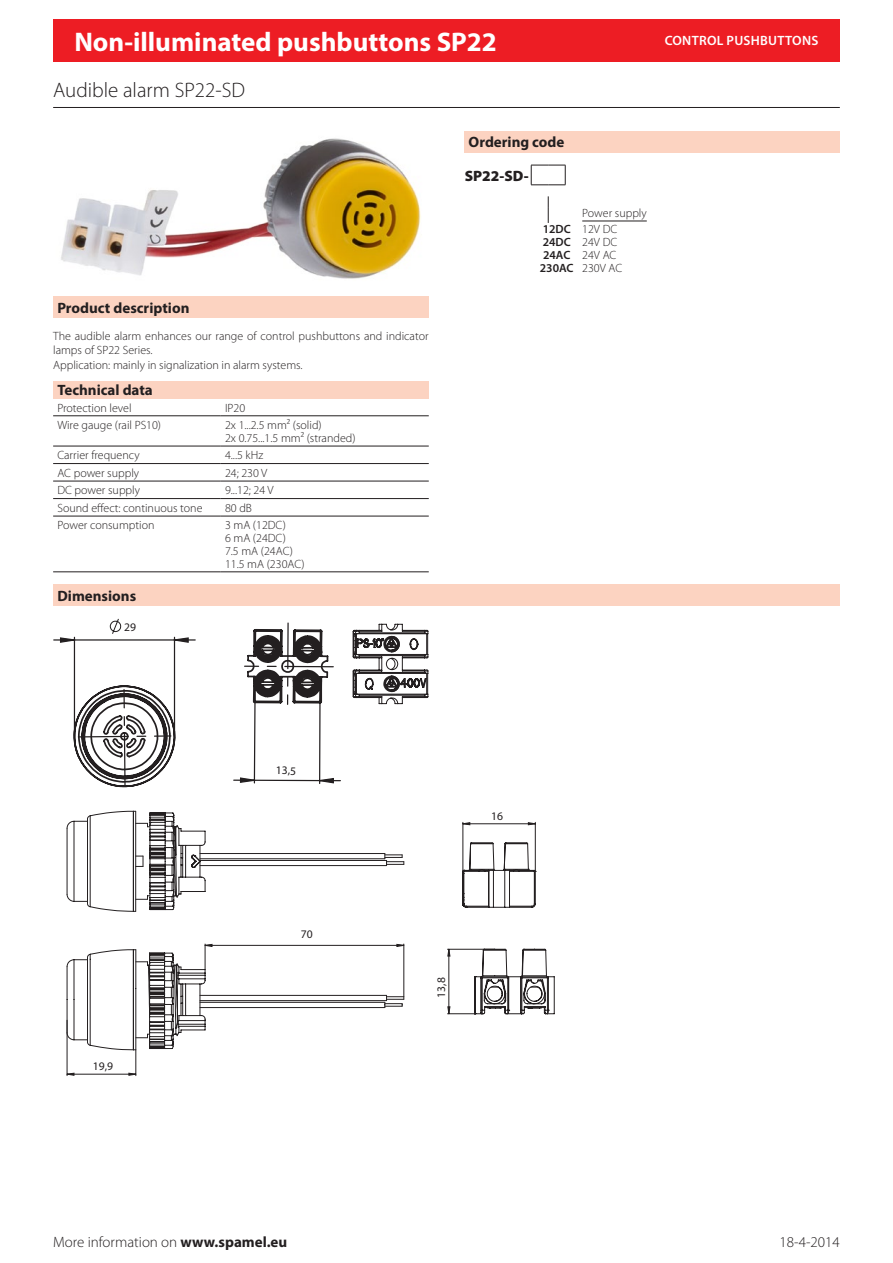
<style>
.page{position:relative;width:893px;height:1263px;background:#fff}
.page>*{position:absolute;margin:0;border:0;box-sizing:border-box;transform-origin:0 0}
.t1{font:700 27px "Myriad Pro";color:#fff}
.t2{font:300 21px "Myriad Pro";color:#231f20}
.Überschrift{font:700 15px "Myriad Pro";color:#231f20}
.t3{font:300 15px "Myriad Pro";color:#231f20}
.TS_Bestellschlüssel{font:900 15px "Myriad Pro";color:#231f20}
.t4{font:600 13.5px "Myriad Pro";letter-spacing:.02em;color:#fff}
.Tabellenkörper{font:300 12px "Myriad Pro";color:#231f20}
.Text_normal_block{font:300 12px/14.4px "Myriad Pro";color:#231f20}
.TS_links{font:300 12px "Myriad Pro";color:#231f20}
.TS_fett_zentriert{font:600 12px "Myriad Pro";color:#231f20}
.TS_links_unterstrich{font:300 12px "Myriad Pro";color:#231f20}
.Cecha_Wymiary{font:11.55px "Myriad Pro";color:#231f20}
.s1{font-weight:700}
</style>
<div class="page">
<div style="left:53px;top:19px;width:787px;height:43px;background:#ed1d24"></div>
<img style="left:61px;top:138px;width:360px;height:141px">
<div style="left:53px;top:381px;width:376px;height:17px;background:#fcd3c1"></div>
<hr style="left:53px;top:415px;width:168px;height:1px;background:#231f20">
<hr style="left:221px;top:415px;width:208px;height:1px;background:#231f20">
<hr style="left:53px;top:446px;width:168px;height:1px;background:#231f20">
<hr style="left:221px;top:446px;width:208px;height:1px;background:#231f20">
<hr style="left:53px;top:463px;width:168px;height:1px;background:#231f20">
<hr style="left:221px;top:463px;width:208px;height:1px;background:#231f20">
<hr style="left:53px;top:481px;width:168px;height:1px;background:#231f20">
<hr style="left:221px;top:481px;width:208px;height:1px;background:#231f20">
<hr style="left:53px;top:498px;width:168px;height:1px;background:#231f20">
<hr style="left:221px;top:498px;width:208px;height:1px;background:#231f20">
<hr style="left:53px;top:516px;width:168px;height:1px;background:#231f20">
<hr style="left:221px;top:516px;width:208px;height:1px;background:#231f20">
<hr style="left:53px;top:572px;width:168px;height:1px;background:#231f20">
<hr style="left:221px;top:572px;width:208px;height:1px;background:#231f20">
<div style="left:464px;top:131px;width:376px;height:21px;background:#fcd3c1"></div>
<svg style="left:531px;top:165px;width:35px;height:21px"></svg>
<svg style="left:548px;top:196px;width:1px;height:27px"></svg>
<hr style="left:582px;top:221px;width:65px;height:1px;background:#231f20">
<div style="left:53px;top:585px;width:787px;height:21px;background:#fcd3c1"></div>
<svg style="left:352px;top:623px;width:77px;height:81px"></svg>
<svg style="left:53px;top:619px;width:288px;height:169px"></svg>
<svg style="left:66px;top:948px;width:483px;height:103px"></svg>
<svg style="left:66px;top:810px;width:470px;height:102px"></svg>
<svg style="left:67px;top:944px;width:337px;height:131px"></svg>
<svg style="left:149px;top:810px;width:26px;height:102px"></svg>
<hr style="left:53px;top:107px;width:787px;height:1px;background:#231f20">
<div style="left:53px;top:296px;width:376px;height:21px;background:#fcd3c1"></div>
<h1 class="t1" style="left:74px;top:24px;width:424px">Non-illuminated pushbuttons SP22</h1>
<p class="t2" style="left:53px;top:78px;width:193px">Audible alarm SP22-SD</p>
<p class="Überschrift" style="left:57px;top:298px;width:134px">Product description</p>
<p class="Text_normal_block" style="left:53px;top:329px;width:377px">The audible alarm enhances our range of control pushbuttons and indicator lamps of SP22 Series.</p>
<p class="Text_normal_block" style="left:53px;top:357px;width:251px">Application: mainly in signalization in alarm systems.</p>
<p class="Überschrift" style="left:57px;top:381px;width:97px">Technical data</p>
<p class="Tabellenkörper" style="left:57px;top:401px;width:76px">Protection level</p>
<p class="Tabellenkörper" style="left:225px;top:401px;width:22px">IP20</p>
<p class="Tabellenkörper" style="left:57px;top:418px;width:105px">Wire gauge (rail PS10)</p>
<p class="Tabellenkörper" style="left:225px;top:418px;width:98px">2x 1...2.5 mm² (solid)</p>
<p class="Tabellenkörper" style="left:225px;top:431px;width:132px">2x 0.75...1.5 mm² (stranded)</p>
<p class="Tabellenkörper" style="left:57px;top:449px;width:84px">Carrier frequency</p>
<p class="Tabellenkörper" style="left:225px;top:449px;width:40px">4...5 kHz</p>
<p class="Tabellenkörper" style="left:57px;top:466px;width:83px">AC power supply</p>
<p class="Tabellenkörper" style="left:225px;top:466px;width:44px">24; 230 V</p>
<p class="Tabellenkörper" style="left:57px;top:484px;width:84px">DC power supply</p>
<p class="Tabellenkörper" style="left:225px;top:484px;width:50px">9...12; 24 V</p>
<p class="Tabellenkörper" style="left:57px;top:501px;width:147px">Sound effect: continuous tone</p>
<p class="Tabellenkörper" style="left:225px;top:501px;width:28px">80 dB</p>
<p class="Tabellenkörper" style="left:57px;top:519px;width:99px">Power consumption</p>
<p class="Tabellenkörper" style="left:225px;top:519px;width:62px">3 mA (12DC)</p>
<p class="Tabellenkörper" style="left:225px;top:531px;width:62px">6 mA (24DC)</p>
<p class="Tabellenkörper" style="left:225px;top:544px;width:69px">7.5 mA (24AC)</p>
<p class="Tabellenkörper" style="left:225px;top:557px;width:81px">11.5 mA (230AC)</p>
<p class="Überschrift" style="left:57px;top:586px;width:80px">Dimensions</p>
<p class="Cecha_Wymiary" style="left:124px;top:620px;width:13px">29</p>
<p class="Überschrift" style="left:469px;top:132px;width:97px">Ordering code</p>
<p class="TS_Bestellschlüssel" style="left:465px;top:165px;width:65px">SP22-SD-</p>
<p class="TS_links_unterstrich" style="left:582px;top:206px;width:66px">Power supply</p>
<p class="TS_fett_zentriert" style="left:543px;top:222px;width:30px">12DC</p>
<p class="TS_links" style="left:582px;top:223px;width:37px">12V DC</p>
<p class="TS_fett_zentriert" style="left:543px;top:234px;width:30px">24DC</p>
<p class="TS_links" style="left:582px;top:235px;width:37px">24V DC</p>
<p class="TS_fett_zentriert" style="left:543px;top:247px;width:29px">24AC</p>
<p class="TS_links" style="left:582px;top:248px;width:36px">24V AC</p>
<p class="TS_fett_zentriert" style="left:540px;top:260px;width:35px">230AC</p>
<p class="TS_links" style="left:582px;top:261px;width:42px">230V AC</p>
<p class="t4" style="left:665px;top:32px;width:155px">CONTROL PUSHBUTTONS</p>
<p class="Cecha_Wymiary" style="left:93px;top:1058px;width:22px">19,9</p>
<p class="Cecha_Wymiary" style="left:276px;top:763px;width:22px">13,5</p>
<p class="Cecha_Wymiary" style="left:301px;top:927px;width:13px">70</p>
<p class="Cecha_Wymiary" style="left:491px;top:809px;width:13px">16</p>
<p class="Cecha_Wymiary" style="left:434px;top:998px;width:22px;rotate:-90deg">13,8</p>
<p class="t3" style="left:53px;top:1234px;width:236px">More information on <span class="s1">www.spamel.eu</span></p>
<p class="t3" style="left:780px;top:1234px;width:62px">18-4-2014</p>
</div>
